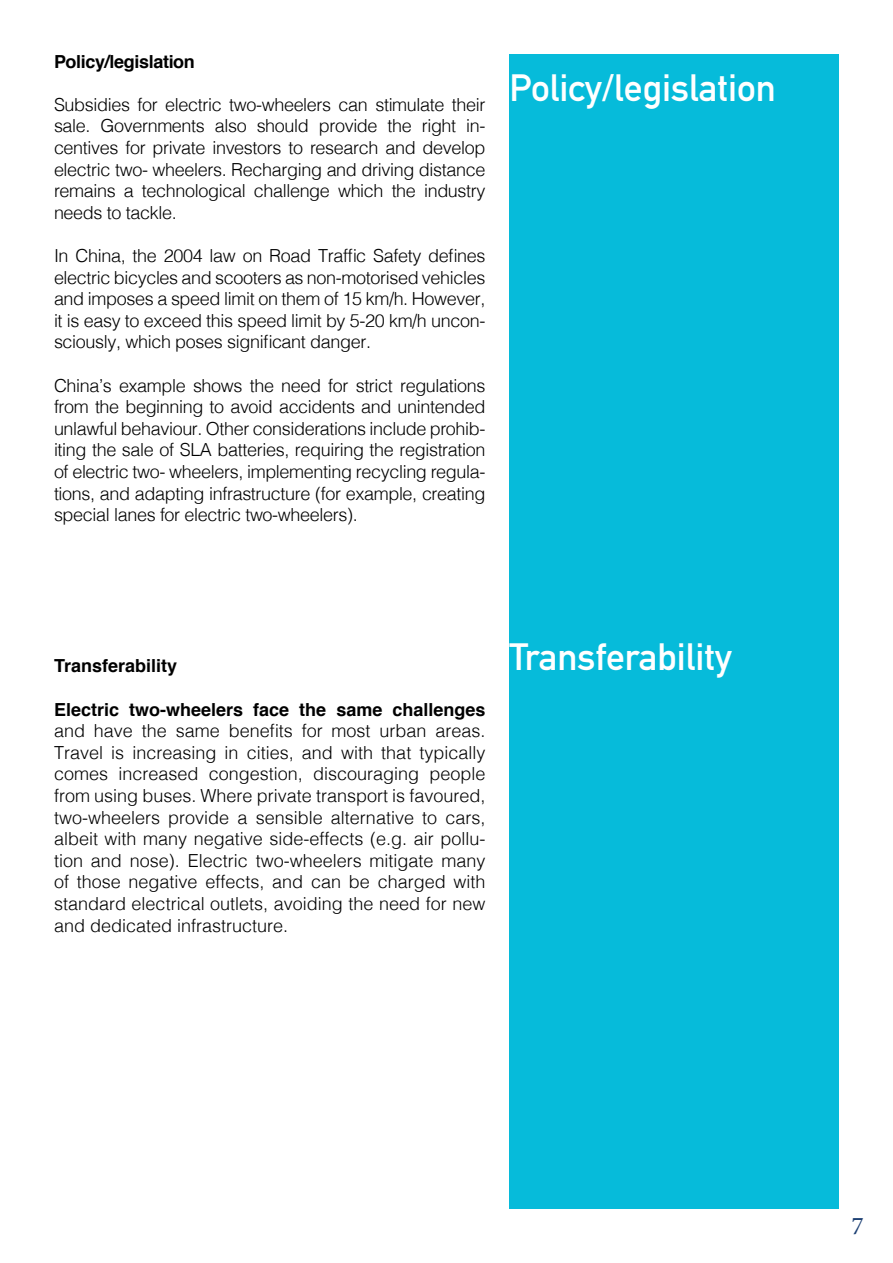
<style>
.page{position:relative;width:893px;height:1263px;background:#fff}
.page>*{position:absolute;margin:0;border:0;box-sizing:border-box;transform-origin:0 0}
.t1{font:700 37.5px "DIN Alternate";color:#fff}
.t2{font:25.5px "Minion Pro";color:#1b3f73}
.t3{font:300 18px/21.6px "Helvetica";letter-spacing:-.02em;color:#000;text-align:justify}
.t4{font:700 18px "Helvetica";color:#000}
.t5{font:700 18px "Helvetica";letter-spacing:-.02em;color:#000}
</style>
<div class="page">
<div style="left:509px;top:54px;width:330px;height:1155px;background:#06bbda"></div>
<p class="t5" style="left:54px;top:47px;width:142px">Policy/legislation</p>
<p class="t3" style="left:54px;top:92px;width:433px">Subsidies for electric two-wheelers can stimulate their sale. Governments also should provide the right in&shy;centives for private investors to research and develop electric two- wheelers. Recharging and driving distance remains a technological challenge which the industry needs to tackle.</p>
<p class="t3" style="left:54px;top:243px;width:433px">In China, the 2004 law on Road Traffic Safety defines electric bicycles and scooters as non-motorised vehicles and imposes a speed limit on them of 15 km/h. However, it is easy to exceed this speed limit by 5-20 km/h uncon&shy;sciously, which poses significant danger.</p>
<p class="t3" style="left:54px;top:373px;width:433px">China’s example shows the need for strict regulations from the beginning to avoid accidents and unintended unlawful behaviour. Other considerations include prohib&shy;iting the sale of SLA batteries, requiring the registration of electric two- wheelers, implementing recycling regula&shy;tions, and adapting infrastructure (for example, creating special lanes for electric two-wheelers).</p>
<h1 class="t1" style="left:509px;top:59px;width:268px">Policy/legislation</h1>
<p class="t4" style="left:54px;top:651px;width:125px">Transferability</p>
<p class="t4" style="left:54px;top:695px;width:433px">Electric two-wheelers face the same challenges</p>
<p class="t3" style="left:54px;top:719px;width:433px">and have the same benefits for most urban areas.<br>Travel is increasing in cities, and with that typically comes increased congestion, discouraging people from using buses. Where private transport is favoured, two-wheelers provide a sensible alternative to cars, albeit with many negative side-effects (e.g. air pollu&shy;tion and nose). Electric two-wheelers mitigate many of those negative effects, and can be charged with standard electrical outlets, avoiding the need for new and dedicated infrastructure.</p>
<h1 class="t1" style="left:509px;top:628px;width:224px">Transferability</h1>
<h2 class="t2" style="left:851px;top:1208px;width:14px">7</h2>
</div>
